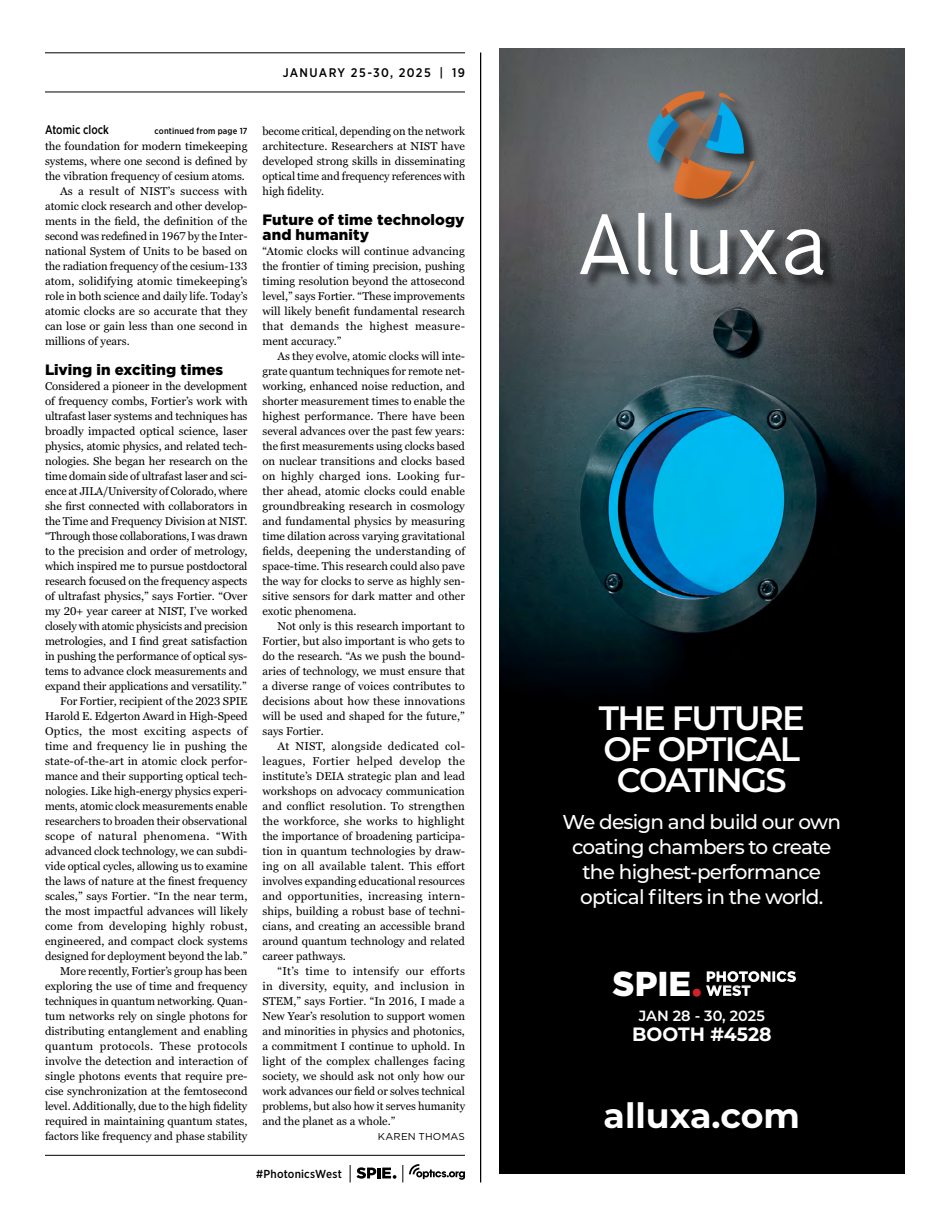
<style>
.page{position:relative;width:945px;height:1215px;background:#fff}
.page>*{position:absolute;margin:0;border:0;box-sizing:border-box;transform-origin:0 0}
.t1{font:700 34.75px "Montserrat";color:#fff}
.t2{font:900 34.5px "Gotham";color:#fff}
.t3{font:600 33.75px/31.2px "Montserrat";letter-spacing:-.05em;color:#fff;text-align:center}
.t4{font:500 20px/25px "Montserrat";letter-spacing:-.04em;color:#fff;text-align:center}
.t5{font:700 19.25px "Montserrat";color:#fff}
.t6{font:900 15px/15px "Gotham";letter-spacing:.01em;color:#000}
.t7{font:600 14.75px "Montserrat";color:#fff}
.t8{font:500 12.5px "Gotham Narrow";letter-spacing:.09em;color:#000}
.t9{font:500 12.5px "Gotham Narrow";color:#000;scale:.9 1}
.t10{font:500 11.62px "Gotham Narrow";letter-spacing:.015em;color:#000}
.t11{font:11.25px/15px "Georgia Pro";color:#000;text-align:justify}
.t12{font:11.25px "Georgia Pro";letter-spacing:.02em;color:#000}
.t13{font:10px "Gotham";letter-spacing:.02em;color:#000}
.t14{font:500 8.75px "Gotham Narrow";letter-spacing:.02em;color:#000}
.s1{font-family:"Futura";font-weight:700;color:#d22229}
</style>
<div class="page">
<svg style="left:350px;top:1165px;width:46px;height:18px"></svg>
<svg style="left:403px;top:1164px;width:62px;height:19px"></svg>
<hr style="left:45px;top:1155px;width:420px;height:1px;background:#000">
<hr style="left:45px;top:52px;width:420px;height:1px;background:#000">
<hr style="left:45px;top:92px;width:420px;height:1px;background:#000">
<hr style="left:480px;top:52px;width:1px;height:1130px;background:#000">
<img style="left:499px;top:49px;width:405px;height:1125px">
<div style="left:582px;top:93px;width:257px;height:197px;background:#000;opacity:.6"></div>
<svg style="left:580px;top:214px;width:49px;height:60px"></svg>
<svg style="left:690px;top:230px;width:37px;height:45px"></svg>
<svg style="left:738px;top:230px;width:39px;height:44px"></svg>
<svg style="left:785px;top:229px;width:39px;height:46px"></svg>
<svg style="left:665px;top:213px;width:13px;height:62px"></svg>
<svg style="left:638px;top:213px;width:13px;height:62px"></svg>
<svg style="left:648px;top:91px;width:107px;height:108px;background:#6d7371"></svg>
<div style="left:604px;top:1102px;width:199px;height:32px;background:#000"></div>
<div style="left:613px;top:971px;width:96px;height:34px;background:#000"></div>
<div style="left:630px;top:1006px;width:144px;height:39px;background:#000"></div>
<div style="left:706px;top:985px;width:53px;height:19px;background:#000"></div>
<div style="left:707px;top:971px;width:97px;height:19px;background:#000"></div>
<svg style="left:706px;top:971px;width:90px;height:25px"></svg>
<div style="left:563px;top:706px;width:280px;height:206px;background:#000"></div>
<p class="t8" style="left:283px;top:65px;width:184px">JANUARY 25-30, 2025 | 19</p>
<p class="t9" style="left:45px;top:122px;width:73px">Atomic clock</p>
<p class="t14" style="left:155px;top:126px;width:94px">continued from page 17</p>
<p class="t11" style="left:45px;top:139px;width:204px">the foundation for modern timekeeping</p>
<p class="t11" style="left:45px;top:154px;width:204px">systems, where one second is defined by</p>
<p class="t11" style="left:45px;top:169px;width:202px">the vibration frequency of cesium atoms.</p>
<p class="t12" style="left:60px;top:185px;width:189px">As a result of NIST’s success with</p>
<p class="t11" style="left:45px;top:199px;width:204px">atomic clock research and other develop-</p>
<p class="t11" style="left:45px;top:214px;width:204px">ments in the field, the definition of the</p>
<p class="t11" style="left:45px;top:229px;width:204px">second was redefined in 1967 by the Inter-</p>
<p class="t11" style="left:45px;top:244px;width:204px">national System of Units to be based on</p>
<p class="t11" style="left:45px;top:259px;width:204px">the radiation frequency of the cesium-133</p>
<p class="t11" style="left:45px;top:274px;width:204px">atom, solidifying atomic timekeeping’s</p>
<p class="t11" style="left:45px;top:289px;width:204px">role in both science and daily life. Today’s</p>
<p class="t11" style="left:45px;top:304px;width:204px">atomic clocks are so accurate that they</p>
<p class="t11" style="left:45px;top:319px;width:204px">can lose or gain less than one second in</p>
<p class="t11" style="left:45px;top:334px;width:86px">millions of years.</p>
<h3 class="t6" style="left:45px;top:362px;width:180px">Living in exciting times</h3>
<p class="t11" style="left:45px;top:379px;width:204px;text-align:right">Considered a pioneer in the development of frequency combs, Fortier’s work with ultrafast laser systems and techniques has broadly impacted optical science, laser physics, atomic physics, and related tech&shy;nologies. She began her research on the time domain side of ultrafast laser and sci&shy;ence at JILA/University of Colorado, where she first connected with collaborators in the Time and Frequency Division at NIST. “Through those collaborations, I was drawn to the precision and order of metrology, which inspired me to pursue postdoctoral research focused on the frequency aspects of ultrafast physics,” says Fortier. “Over my 20+ year career at NIST, I’ve worked closely with atomic physicists and precision metrologies, and I find great satisfaction in pushing the performance of optical sys&shy;tems to advance clock measurements and expand their applications and versatility.” For Fortier, recipient of the 2023 SPIE Harold E. Edgerton Award in High-Speed Optics, the most exciting aspects of time and frequency lie in pushing the state-of-the-art in atomic clock perfor&shy;mance and their supporting optical tech&shy;nologies. Like high-energy physics experi&shy;ments, atomic clock measurements enable researchers to broaden their observational scope of natural phenomena. “With advanced clock technology, we can subdi&shy;vide optical cycles, allowing us to examine the laws of nature at the finest frequency scales,” says Fortier. “In the near term, the most impactful advances will likely come from developing highly robust, engineered, and compact clock systems designed for deployment beyond the lab.” More recently, Fortier’s group has been exploring the use of time and frequency techniques in quantum networking. Quan&shy;tum networks rely on single photons for distributing entanglement and enabling quantum protocols. These protocols involve the detection and interaction of single photons events that require pre&shy;cise synchronization at the femtosecond level. Additionally, due to the high fidelity required in maintaining quantum states, factors like frequency and phase stability</p>
<p class="t11" style="left:262px;top:124px;width:204px">become critical, depending on the network architecture. Researchers at NIST have developed strong skills in disseminating optical time and frequency references with high fidelity.</p>
<h3 class="t6" style="left:262px;top:212px;width:204px">Future of time technology and humanity</h3>
<p class="t11" style="left:262px;top:244px;width:204px">“Atomic clocks will continue advancing the frontier of timing precision, pushing timing resolution beyond the attosecond level,” says Fortier. “These improvements will likely benefit fundamental research that demands the highest measure&shy;ment accuracy.”</p>
<p class="t11" style="left:262px;top:349px;width:204px;text-indent:15px">As they evolve, atomic clocks will inte&shy;grate quantum techniques for remote net&shy;working, enhanced noise reduction, and shorter measurement times to enable the highest performance. There have been several advances over the past few years: the first measurements using clocks based on nuclear transitions and clocks based on highly charged ions. Looking fur&shy;ther ahead, atomic clocks could enable groundbreaking research in cosmology and fundamental physics by measuring time dilation across varying gravitational fields, deepening the understanding of space-time. This research could also pave the way for clocks to serve as highly sen&shy;sitive sensors for dark matter and other exotic phenomena.</p>
<p class="t11" style="left:262px;top:619px;width:204px;text-indent:15px">Not only is this research important to Fortier, but also important is who gets to do the research. “As we push the bound&shy;aries of technology, we must ensure that a diverse range of voices contributes to decisions about how these innovations will be used and shaped for the future,” says Fortier.</p>
<p class="t11" style="left:262px;top:739px;width:204px;text-indent:15px">At NIST, alongside dedicated col&shy;leagues, Fortier helped develop the institute’s DEIA strategic plan and lead workshops on advocacy communication and conflict resolution. To strengthen the workforce, she works to highlight the importance of broadening participa&shy;tion in quantum technologies by draw&shy;ing on all available talent. This effort involves expanding educational resources and opportunities, increasing intern&shy;ships, building a robust base of techni&shy;cians, and creating an accessible brand around quantum technology and related career pathways.</p>
<p class="t11" style="left:262px;top:964px;width:204px;text-indent:15px">“It’s time to intensify our efforts in diversity, equity, and inclusion in STEM,” says Fortier. “In 2016, I made a New Year’s resolution to support women and minorities in physics and photonics, a commitment I continue to uphold. In light of the complex challenges facing society, we should ask not only how our work advances our field or solves technical problems, but also how it serves humanity and the planet as a whole.”</p>
<p class="t13" style="left:378px;top:1130px;width:89px">KAREN THOMAS</p>
<p class="t10" style="left:256px;top:1166px;width:87px">#PhotonicsWest</p>
<h3 class="t3" style="left:599px;top:701px;width:207px">THE FUTURE<br>OF OPTICAL<br>COATINGS</h3>
<h3 class="t4" style="left:563px;top:808px;width:280px">We design and build our own coating chambers to create the highest-performance optical filters in the world.</h3>
<h2 class="t2" style="left:613px;top:960px;width:91px">SPIE<span class="s1">.</span></h2>
<h3 class="t7" style="left:639px;top:1005px;width:127px">JAN 28 - 30, 2025</h3>
<h3 class="t5" style="left:632px;top:1020px;width:141px">BOOTH #4528</h3>
<h1 class="t1" style="left:604px;top:1091px;width:198px">alluxa.com</h1>
</div>
